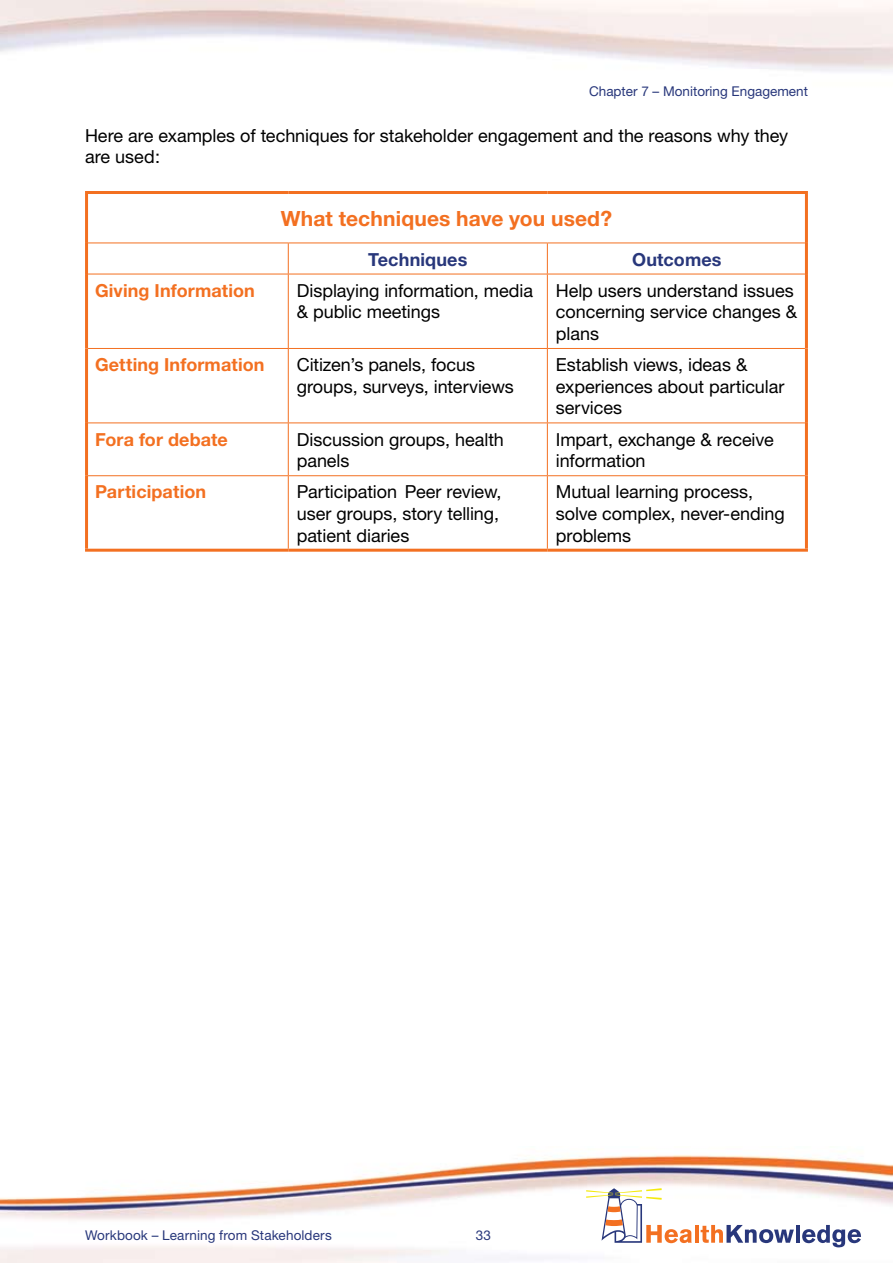
<style>
.page{position:relative;width:893px;height:1263px;background:#fff}
.page>*{position:absolute;margin:0;border:0;box-sizing:border-box;transform-origin:0 0}
.t1{font:700 21px "Helvetica Neue";letter-spacing:.005em;color:#f37021}
.t2{font:18px/21.6px "Helvetica Neue";letter-spacing:-.005em;color:#000}
.t3{font:700 18px "Helvetica Neue";letter-spacing:.005em;color:#f37021}
.t4{font:700 18px "Helvetica Neue";letter-spacing:.005em;color:#28377b}
.t5{font:13.5px "Helvetica Neue";letter-spacing:.005em;color:#28377b}
</style>
<div class="page">
<img style="left:0;top:1155px;width:892px;height:108px">
<hr style="left:695px;top:1225px;width:4px;height:18px;background:#f37021">
<svg style="left:701px;top:1225px;width:93px;height:18px"></svg>
<hr style="left:796px;top:1225px;width:4px;height:18px;background:#28377b">
<svg style="left:802px;top:1225px;width:59px;height:22px"></svg>
<svg style="left:586px;top:1188px;width:106px;height:55px"></svg>
<hr style="left:85px;top:191px;width:203px;height:3px;background:#f37021">
<hr style="left:85px;top:194px;width:3px;height:49px;background:#f37021">
<hr style="left:288px;top:191px;width:259px;height:3px;background:#f37021">
<hr style="left:547px;top:191px;width:261px;height:3px;background:#f37021">
<hr style="left:805px;top:194px;width:3px;height:49px;background:#f37021">
<hr style="left:85px;top:243px;width:3px;height:31px;background:#f37021">
<hr style="left:805px;top:243px;width:3px;height:31px;background:#f37021">
<hr style="left:85px;top:274px;width:3px;height:74px;background:#f37021">
<hr style="left:805px;top:274px;width:3px;height:74px;background:#f37021">
<hr style="left:85px;top:348px;width:3px;height:75px;background:#f37021">
<hr style="left:805px;top:348px;width:3px;height:75px;background:#f37021">
<hr style="left:85px;top:423px;width:3px;height:53px;background:#f37021">
<hr style="left:805px;top:423px;width:3px;height:53px;background:#f37021">
<hr style="left:85px;top:476px;width:3px;height:73px;background:#f37021">
<hr style="left:805px;top:476px;width:3px;height:73px;background:#f37021">
<hr style="left:85px;top:549px;width:203px;height:3px;background:#f37021">
<hr style="left:288px;top:549px;width:259px;height:3px;background:#f37021">
<hr style="left:547px;top:549px;width:261px;height:3px;background:#f37021">
<hr style="left:88px;top:243px;width:200px;height:1px;background:#f37021">
<hr style="left:288px;top:243px;width:259px;height:1px;background:#f37021">
<hr style="left:288px;top:243px;width:1px;height:31px;background:#f37021">
<hr style="left:547px;top:243px;width:258px;height:1px;background:#f37021">
<hr style="left:547px;top:243px;width:1px;height:31px;background:#f37021">
<hr style="left:88px;top:274px;width:200px;height:1px;background:#f37021">
<hr style="left:288px;top:274px;width:259px;height:1px;background:#f37021">
<hr style="left:288px;top:274px;width:1px;height:74px;background:#f37021">
<hr style="left:547px;top:274px;width:258px;height:1px;background:#f37021">
<hr style="left:547px;top:274px;width:1px;height:74px;background:#f37021">
<hr style="left:88px;top:348px;width:200px;height:1px;background:#f37021">
<hr style="left:288px;top:348px;width:259px;height:1px;background:#f37021">
<hr style="left:288px;top:349px;width:1px;height:73px;background:#f37021">
<hr style="left:547px;top:348px;width:258px;height:1px;background:#f37021">
<hr style="left:547px;top:349px;width:1px;height:73px;background:#f37021">
<hr style="left:88px;top:422px;width:200px;height:1px;background:#f37021">
<hr style="left:288px;top:422px;width:259px;height:1px;background:#f37021">
<hr style="left:288px;top:423px;width:1px;height:52px;background:#f37021">
<hr style="left:547px;top:422px;width:258px;height:1px;background:#f37021">
<hr style="left:547px;top:423px;width:1px;height:52px;background:#f37021">
<hr style="left:88px;top:475px;width:200px;height:1px;background:#f37021">
<hr style="left:288px;top:475px;width:259px;height:1px;background:#f37021">
<hr style="left:288px;top:476px;width:1px;height:73px;background:#f37021">
<hr style="left:547px;top:475px;width:258px;height:1px;background:#f37021">
<hr style="left:547px;top:476px;width:1px;height:73px;background:#f37021">
<p class="t5" style="left:589px;top:83px;width:220px">Chapter 7 – Monitoring Engagement</p>
<p class="t2" style="left:85px;top:124px;width:705px">Here are examples of techniques for stakeholder engagement and the reasons why they are used:</p>
<p class="t1" style="left:281px;top:205px;width:333px">What techniques have you used?</p>
<p class="t4" style="left:368px;top:248px;width:101px">Techniques</p>
<p class="t4" style="left:632px;top:248px;width:91px">Outcomes</p>
<p class="t3" style="left:95px;top:279px;width:161px">Giving Information</p>
<p class="t2" style="left:297px;top:279px;width:238px">Displaying information, media &amp; public meetings</p>
<p class="t2" style="left:556px;top:279px;width:243px">Help users understand issues concerning service changes &amp; plans</p>
<p class="t3" style="left:95px;top:353px;width:171px">Getting Information</p>
<p class="t2" style="left:297px;top:354px;width:219px">Citizen’s panels, focus groups, surveys, interviews</p>
<p class="t2" style="left:556px;top:354px;width:230px">Establish views, ideas &amp; experiences about particular services</p>
<p class="t3" style="left:95px;top:428px;width:134px">Fora for debate</p>
<p class="t2" style="left:297px;top:428px;width:209px">Discussion groups, health panels</p>
<p class="t2" style="left:556px;top:428px;width:219px">Impart, exchange &amp; receive information</p>
<p class="t3" style="left:95px;top:481px;width:113px">Participation</p>
<p class="t2" style="left:297px;top:481px;width:206px">Participation Peer review, user groups, story telling, patient diaries</p>
<p class="t2" style="left:556px;top:481px;width:230px">Mutual learning process, solve complex, never-ending problems</p>
<p class="t5" style="left:85px;top:1227px;width:248px">Workbook – Learning from Stakeholders</p>
<p class="t5" style="left:476px;top:1227px;width:17px">33</p>
</div>
